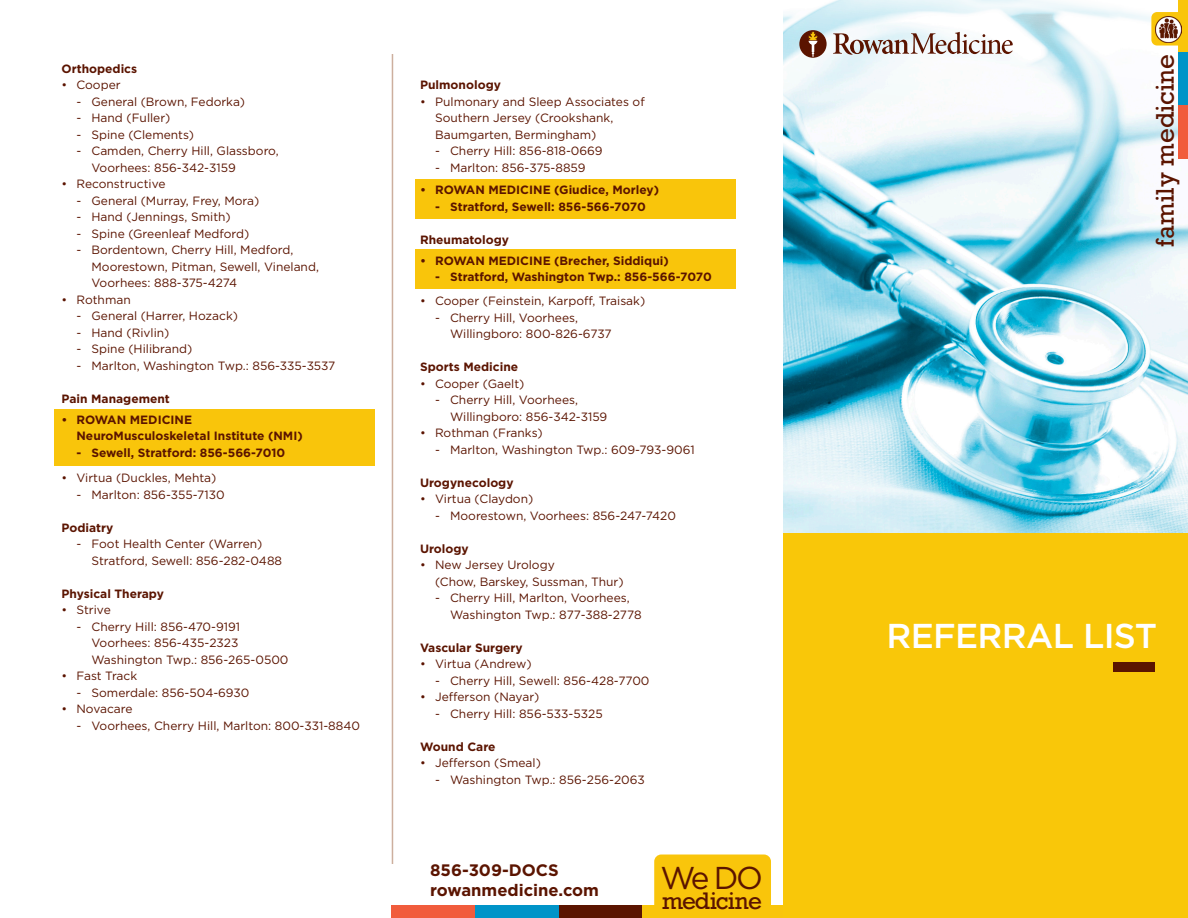
<style>
.page{position:relative;width:1188px;height:918px;background:#fff}
.page>*{position:absolute;margin:0;border:0;box-sizing:border-box;transform-origin:0 0}
.t1{font:500 34.5px "Gotham";letter-spacing:-.02em;color:#fff}
.t2{font:31.65px "Gotham";color:#5b1400}
.t3{font:24px "Rockwell";color:#5b1400}
.t4{font:22.5px "Rockwell";letter-spacing:-.05em;color:#5b1400}
.t5{font:700 16.65px "Gotham";color:#5b1400}
.Division{font:12px/16.5px "Gotham";color:#5b1400}
.Division-2{font:700 12px/16.5px "Gotham";color:#5b1400}
</style>
<div class="page">
<div style="left:416px;top:179px;width:320px;height:40px;background:#f9c50b"></div>
<div style="left:416px;top:249px;width:320px;height:40px;background:#f9c50b"></div>
<div style="left:55px;top:409px;width:320px;height:57px;background:#f9c50b"></div>
<img style="left:783px;top:0;width:405px;height:533px">
<div style="left:1179px;top:0;width:9px;height:53px;background:#f9c50b"></div>
<div style="left:1179px;top:53px;width:9px;height:53px;background:#0094c8"></div>
<div style="left:1179px;top:106px;width:9px;height:53px;background:#f15c3c"></div>
<div style="left:1151px;top:12px;width:37px;height:34px;background:#f9c50b;border-radius:6px"></div>
<div style="left:783px;top:533px;width:405px;height:385px;background:#f9c709"></div>
<div style="left:800px;top:30px;width:27px;height:28px;background:#5b1400;border-radius:50%"></div>
<svg style="left:808px;top:31px;width:10px;height:26px"></svg>
<svg style="left:833px;top:32px;width:180px;height:23px"></svg>
<div style="left:1114px;top:662px;width:41px;height:9px;background:#5b1400"></div>
<div style="left:559px;top:905px;width:84px;height:13px;background:#5b1400"></div>
<div style="left:475px;top:905px;width:84px;height:13px;background:#0094c8"></div>
<div style="left:392px;top:905px;width:83px;height:13px;background:#f15c3c"></div>
<div style="left:643px;top:905px;width:140px;height:13px;background:#f9c50b"></div>
<div style="left:654px;top:855px;width:117px;height:60px;background:#f9c50b;border-radius:7px"></div>
<img style="left:1156px;top:16px;width:26px;height:26px">
<hr style="left:392px;top:54px;width:1px;height:810px;background:#cdaf9e">
<p class="Division-2" style="left:62px;top:60px;width:77px">Orthopedics</p>
<p class="Division" style="left:62px;top:76px;width:61px">• Cooper</p>
<p class="Division" style="left:76px;top:93px;width:170px">- General (Brown, Fedorka)</p>
<p class="Division" style="left:76px;top:109px;width:95px">- Hand (Fuller)</p>
<p class="Division" style="left:76px;top:126px;width:119px">- Spine (Clements)</p>
<p class="Division" style="left:92px;top:142px;width:189px;text-indent:-15px">- Camden, Cherry Hill, Glassboro,<br>Voorhees: 856-342-3159</p>
<p class="Division" style="left:62px;top:175px;width:106px">• Reconstructive</p>
<p class="Division" style="left:76px;top:192px;width:184px">- General (Murray, Frey, Mora)</p>
<p class="Division" style="left:76px;top:208px;width:156px">- Hand (Jennings, Smith)</p>
<p class="Division" style="left:76px;top:225px;width:174px">- Spine (Greenleaf Medford)</p>
<p class="Division" style="left:92px;top:241px;width:229px;text-indent:-15px">- Bordentown, Cherry Hill, Medford,<br>Moorestown, Pitman, Sewell, Vineland,<br>Voorhees: 888-375-4274</p>
<p class="Division" style="left:62px;top:291px;width:71px">• Rothman</p>
<p class="Division" style="left:76px;top:307px;width:163px">- General (Harrer, Hozack)</p>
<p class="Division" style="left:76px;top:324px;width:95px">- Hand (Rivlin)</p>
<p class="Division" style="left:76px;top:340px;width:117px">- Spine (Hilibrand)</p>
<p class="Division" style="left:76px;top:357px;width:260px">- Marlton, Washington Twp.: 856-335-3537</p>
<p class="Division-2" style="left:62px;top:390px;width:110px">Pain Management</p>
<p class="Division-2" style="left:76px;top:411px;width:228px;text-indent:-15px">• ROWAN MEDICINE<br>NeuroMusculoskeletal Institute (NMI)</p>
<p class="Division-2" style="left:76px;top:444px;width:210px">- Sewell, Stratford: 856-566-7010</p>
<p class="Division" style="left:62px;top:469px;width:156px">• Virtua (Duckles, Mehta)</p>
<p class="Division" style="left:76px;top:486px;width:150px">- Marlton: 856-355-7130</p>
<p class="Division-2" style="left:62px;top:519px;width:53px">Podiatry</p>
<p class="Division" style="left:76px;top:535px;width:188px">- Foot Health Center (Warren)</p>
<p class="Division" style="left:92px;top:552px;width:192px">Stratford, Sewell: 856-282-0488</p>
<p class="Division-2" style="left:62px;top:585px;width:104px">Physical Therapy</p>
<p class="Division" style="left:62px;top:601px;width:51px">• Strive</p>
<p class="Division" style="left:76px;top:618px;width:165px;text-align:right">- Cherry Hill: 856-470-9191<br>Voorhees: 856-435-2323</p>
<p class="Division" style="left:92px;top:651px;width:199px">Washington Twp.: 856-265-0500</p>
<p class="Division" style="left:62px;top:667px;width:77px">• Fast Track</p>
<p class="Division" style="left:76px;top:684px;width:175px">- Somerdale: 856-504-6930</p>
<p class="Division" style="left:62px;top:700px;width:73px">• Novacare</p>
<p class="Division" style="left:76px;top:717px;width:285px">- Voorhees, Cherry Hill, Marlton: 800-331-8840</p>
<p class="Division-2" style="left:420px;top:77px;width:82px">Pulmonology</p>
<p class="Division" style="left:435px;top:93px;width:211px;text-indent:-15px">• Pulmonary and Sleep Associates of<br>Southern Jersey (Crookshank,<br>Baumgarten, Bermingham)</p>
<p class="Division" style="left:435px;top:142px;width:169px">- Cherry Hill: 856-818-0669</p>
<p class="Division" style="left:435px;top:159px;width:152px">- Marlton: 856-375-8859</p>
<p class="Division-2" style="left:420px;top:182px;width:240px">• ROWAN MEDICINE (Giudice, Morley)</p>
<p class="Division-2" style="left:435px;top:198px;width:212px">- Stratford, Sewell: 856-566-7070</p>
<p class="Division-2" style="left:420px;top:231px;width:91px">Rheumatology</p>
<p class="Division-2" style="left:420px;top:252px;width:250px">• ROWAN MEDICINE (Brecher, Siddiqui)</p>
<p class="Division-2" style="left:435px;top:269px;width:278px">- Stratford, Washington Twp.: 856-566-7070</p>
<p class="Division" style="left:420px;top:292px;width:227px">• Cooper (Feinstein, Karpoff, Traisak)</p>
<p class="Division" style="left:450px;top:309px;width:163px;text-indent:-15px">- Cherry Hill, Voorhees,<br>Willingboro: 800-826-6737</p>
<p class="Division-2" style="left:420px;top:359px;width:100px">Sports Medicine</p>
<p class="Division" style="left:420px;top:375px;width:106px">• Cooper (Gaelt)</p>
<p class="Division" style="left:450px;top:391px;width:159px;text-indent:-15px">- Cherry Hill, Voorhees,<br>Willingboro: 856-342-3159</p>
<p class="Division" style="left:420px;top:424px;width:124px">• Rothman (Franks)</p>
<p class="Division" style="left:435px;top:441px;width:261px">- Marlton, Washington Twp.: 609-793-9061</p>
<p class="Division-2" style="left:420px;top:474px;width:95px">Urogynecology</p>
<p class="Division" style="left:420px;top:490px;width:115px">• Virtua (Claydon)</p>
<p class="Division" style="left:435px;top:507px;width:242px">- Moorestown, Voorhees: 856-247-7420</p>
<p class="Division-2" style="left:420px;top:540px;width:50px">Urology</p>
<p class="Division" style="left:435px;top:556px;width:190px;text-indent:-15px">• New Jersey Urology<br>(Chow, Barskey, Sussman, Thur)</p>
<p class="Division" style="left:450px;top:589px;width:193px;text-indent:-15px">- Cherry Hill, Marlton, Voorhees,<br>Washington Twp.: 877-388-2778</p>
<p class="Division-2" style="left:420px;top:639px;width:104px">Vascular Surgery</p>
<p class="Division" style="left:420px;top:655px;width:113px">• Virtua (Andrew)</p>
<p class="Division" style="left:435px;top:672px;width:216px">- Cherry Hill, Sewell: 856-428-7700</p>
<p class="Division" style="left:420px;top:688px;width:121px">• Jefferson (Nayar)</p>
<p class="Division" style="left:435px;top:705px;width:169px">- Cherry Hill: 856-533-5325</p>
<p class="Division-2" style="left:420px;top:738px;width:77px">Wound Care</p>
<p class="Division" style="left:420px;top:754px;width:122px">• Jefferson (Smeal)</p>
<p class="Division" style="left:435px;top:771px;width:211px">- Washington Twp.: 856-256-2063</p>
<p class="t5" style="left:430px;top:860px;width:130px">856-309-DOCS</p>
<p class="t5" style="left:430px;top:879px;width:170px">rowanmedicine.com</p>
<p class="t2" style="left:660px;top:858px;width:104px">We DO</p>
<p class="t4" style="left:662px;top:886px;width:101px">medicine</p>
<p class="t3" style="left:1150px;top:247px;width:194px;rotate:-90deg">family medicine</p>
<p class="t1" style="left:887px;top:613px;width:272px">REFERRAL LIST</p>
</div>
